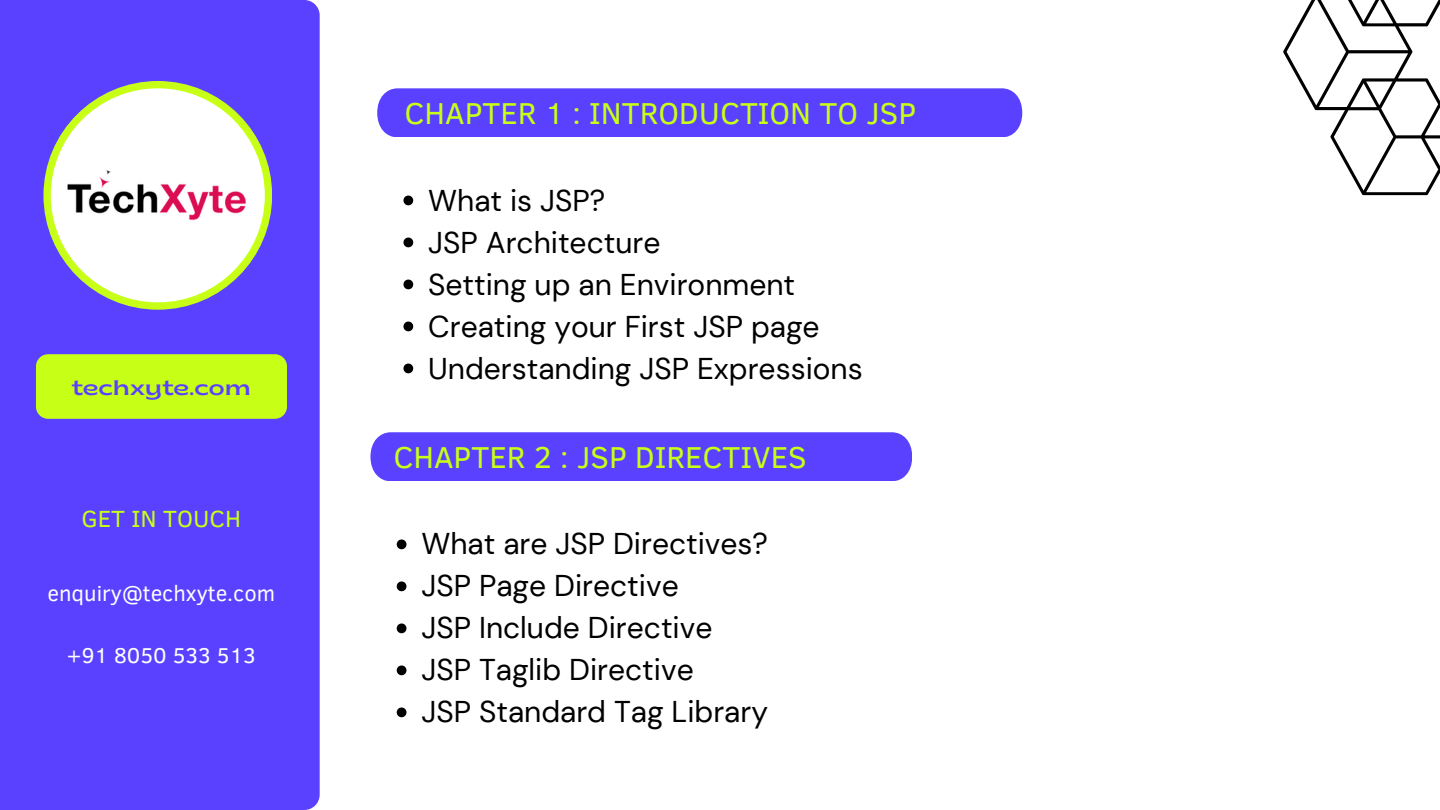
<style>
.page{position:relative;width:1440px;height:810px;background:#fff}
.page>*{position:absolute;margin:0;border:0;box-sizing:border-box;transform-origin:0 0}
.t1{font:31px "Clear Sans";color:#c8ff16}
.t2{font:30px "DM Sans";color:#000}
.t3{font:24px "Clear Sans";color:#c8ff16}
.t4{font:22px "Clear Sans";color:#fff}
.t5{font:semi-expanded 21px "Brice";color:#5941ff}
</style>
<div class="page">
<div style="left:0;top:0;width:320px;height:810px;background:#5941ff"></div>
<div style="left:36px;top:354px;width:251px;height:65px;background:#c8ff16;border-radius:12px"></div>
<div style="left:377px;top:88px;width:645px;height:49px;background:#5941ff"></div>
<div style="left:43px;top:81px;width:229px;height:229px;background:#c8ff16;border-radius:50%"></div>
<img style="left:51px;top:88px;width:214px;height:214px;border-radius:50%">
<svg style="left:403px;top:196px;width:10px;height:9px"></svg>
<svg style="left:403px;top:238px;width:10px;height:9px"></svg>
<svg style="left:403px;top:280px;width:10px;height:9px"></svg>
<svg style="left:403px;top:322px;width:10px;height:9px"></svg>
<svg style="left:403px;top:364px;width:10px;height:9px"></svg>
<svg style="left:397px;top:539px;width:9px;height:10px"></svg>
<svg style="left:397px;top:581px;width:9px;height:10px"></svg>
<svg style="left:397px;top:623px;width:9px;height:10px"></svg>
<svg style="left:397px;top:665px;width:9px;height:10px"></svg>
<svg style="left:397px;top:707px;width:9px;height:10px"></svg>
<svg style="left:1283px;top:0;width:157px;height:195px"></svg>
<div style="left:370px;top:432px;width:542px;height:49px;background:#5941ff"></div>
<p class="t5" style="left:72px;top:379px;width:181px">techxyte.com</p>
<p class="t3" style="left:81px;top:501px;width:161px">GET IN TOUCH</p>
<p class="t4" style="left:47px;top:578px;width:229px">enquiry@techxyte.com</p>
<p class="t4" style="left:67px;top:639px;width:191px">+91 8050 533 513</p>
<p class="t1" style="left:405px;top:90px;width:513px">CHAPTER 1 : INTRODUCTION TO JSP</p>
<p class="t2" style="left:428px;top:181px;width:179px">What is JSP?</p>
<p class="t2" style="left:428px;top:223px;width:234px">JSP Architecture</p>
<p class="t2" style="left:428px;top:265px;width:368px">Setting up an Environment</p>
<p class="t2" style="left:428px;top:307px;width:393px">Creating your First JSP page</p>
<p class="t2" style="left:428px;top:349px;width:436px">Understanding JSP Expressions</p>
<p class="t1" style="left:393px;top:434px;width:415px">CHAPTER 2 : JSP DIRECTIVES</p>
<p class="t2" style="left:421px;top:525px;width:348px">What are JSP Directives?</p>
<p class="t2" style="left:421px;top:567px;width:259px">JSP Page Directive</p>
<p class="t2" style="left:421px;top:609px;width:293px">JSP Include Directive</p>
<p class="t2" style="left:421px;top:651px;width:274px">JSP Taglib Directive</p>
<p class="t2" style="left:421px;top:693px;width:348px">JSP Standard Tag Library</p>
</div>
